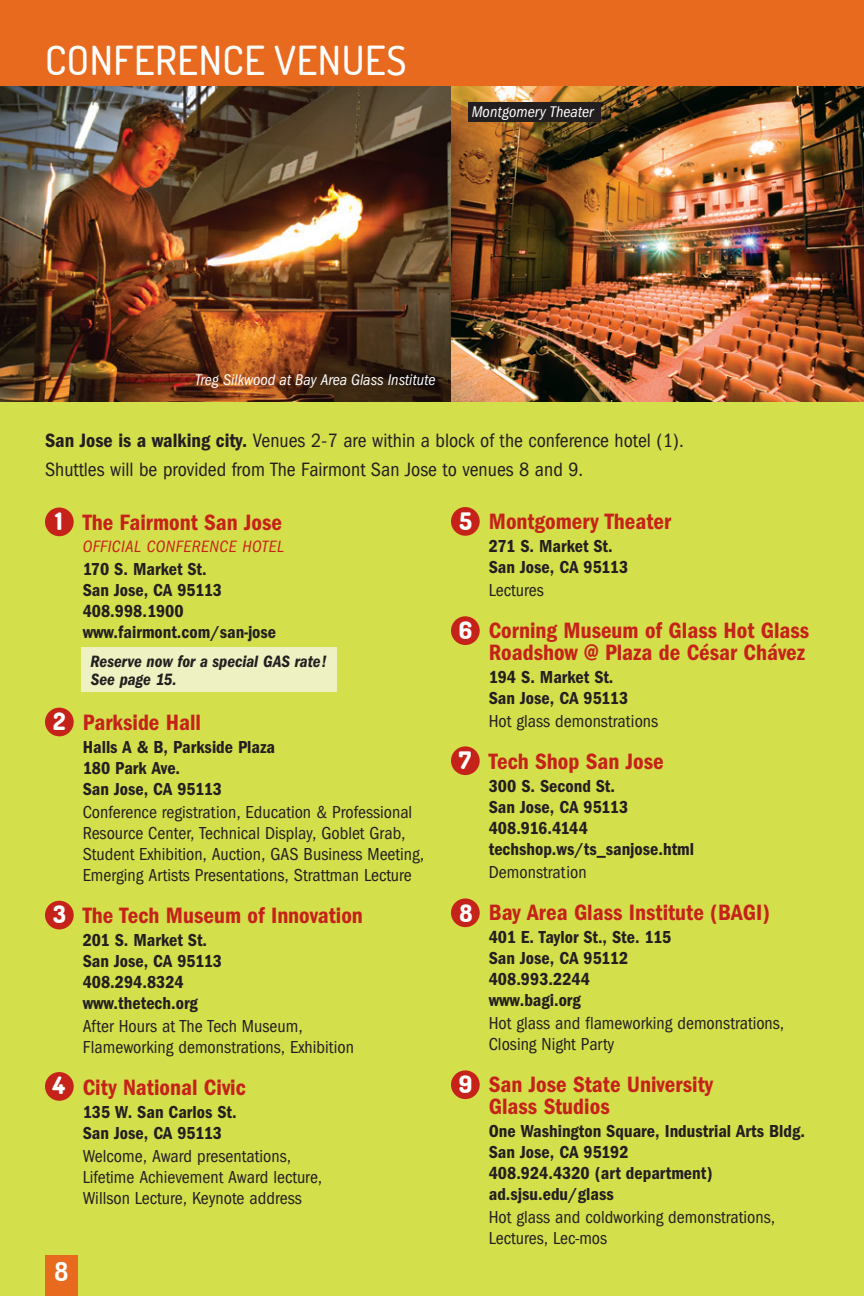
<style>
.page{position:relative;width:864px;height:1296px;background:#d4df4c}
.page>*{position:absolute;margin:0;border:0;box-sizing:border-box;transform-origin:0 0}
.t1{font:500 40px "Terminal Dosis";letter-spacing:.015em;color:#fff}
.t2{font:700 26px "Terminal Dosis";color:#fff}
.t3{font:800 24px "Terminal Dosis";color:#fff}
.t4{font:600 condensed 23px/22px "Franklin Gothic";color:#c5221a}
.t5{font:condensed 20px/29px "Franklin Gothic";color:#231f20}
.t6{font:600 condensed 18px/21px "Franklin Gothic";color:#231f20}
.t7{font:condensed 18px/21px "Franklin Gothic";color:#231f20}
.t8{font:italic 600 condensed 17px/18px "Franklin Gothic";color:#231f20}
.t9{font:italic condensed 17px "Franklin Gothic";color:#c5221a}
.t10{font:italic condensed 16px "Franklin Gothic";color:#fff}
.s1{font-weight:600}
</style>
<div class="page">
<div style="left:82px;top:647px;width:255px;height:45px;background:#eef2c2"></div>
<img style="left:0;top:85px;width:864px;height:317px">
<div style="left:0;top:0;width:864px;height:85px;background:#e86a1f"></div>
<div style="left:468px;top:102px;width:132px;height:20px;background:#231f20"></div>
<div style="left:45px;top:508px;width:29px;height:28px;background:#c5221a;border-radius:50%"></div>
<div style="left:45px;top:708px;width:29px;height:28px;background:#c5221a;border-radius:50%"></div>
<div style="left:45px;top:901px;width:29px;height:28px;background:#c5221a;border-radius:50%"></div>
<div style="left:45px;top:1072px;width:29px;height:29px;background:#c5221a;border-radius:50%"></div>
<div style="left:451px;top:1070px;width:29px;height:29px;background:#c5221a;border-radius:50%"></div>
<div style="left:451px;top:898px;width:29px;height:29px;background:#c5221a;border-radius:50%"></div>
<div style="left:451px;top:746px;width:29px;height:29px;background:#c5221a;border-radius:50%"></div>
<div style="left:451px;top:616px;width:29px;height:29px;background:#c5221a;border-radius:50%"></div>
<div style="left:451px;top:507px;width:29px;height:29px;background:#c5221a;border-radius:50%"></div>
<div style="left:45px;top:1256px;width:33px;height:40px;background:#e86a1f"></div>
<h1 class="t1" style="left:45px;top:34px;width:363px">CONFERENCE VENUES</h1>
<p class="t10" style="left:472px;top:102px;width:123px">Montgomery Theater</p>
<p class="t10" style="left:195px;top:370px;width:242px">Treg Silkwood at Bay Area Glass Institute</p>
<p class="t5" style="left:45px;top:426px;width:640px"><span class="s1">San Jose is a walking city.</span> Venues 2-7 are within a block of the conference hotel (1).<br>Shuttles will be provided from The Fairmont San Jose to venues 8 and 9.</p>
<p class="t4" style="left:83px;top:511px;width:201px">The Fairmont San Jose</p>
<p class="t9" style="left:83px;top:536px;width:18px">Official</p>
<p class="t9" style="left:147px;top:536px;width:10px">conference</p>
<p class="t9" style="left:242px;top:536px;width:10px">hotel</p>
<p class="t6" style="left:83px;top:558px;width:195px">170 S. Market St.<br>San Jose, CA 95113<br>408.998.1900 www.fairmont.com/san-jose</p>
<p class="t8" style="left:91px;top:652px;width:238px">Reserve now for a special GAS rate!<br>See page 15.</p>
<p class="t4" style="left:83px;top:711px;width:120px">Parkside Hall</p>
<p class="t6" style="left:83px;top:736px;width:194px">Halls A &amp; B, Parkside Plaza<br>180 Park Ave.<br>San Jose, CA 95113</p>
<p class="t7" style="left:83px;top:801px;width:343px">Conference registration, Education &amp; Professional Resource Center, Technical Display, Goblet Grab, Student Exhibition, Auction, GAS Business Meeting, Emerging Artists Presentations, Strattman Lecture</p>
<p class="t4" style="left:83px;top:904px;width:282px">The Tech Museum of Innovation</p>
<p class="t6" style="left:83px;top:929px;width:141px">201 S. Market St.<br>San Jose, CA 95113<br>408.294.8324 www.thetech.org</p>
<p class="t7" style="left:83px;top:1015px;width:273px">After Hours at The Tech Museum,<br>Flameworking demonstrations, Exhibition</p>
<p class="t4" style="left:83px;top:1076px;width:165px">City National Civic</p>
<p class="t6" style="left:83px;top:1101px;width:155px">135 W. San Carlos St.<br>San Jose, CA 95113</p>
<p class="t7" style="left:83px;top:1145px;width:241px">Welcome, Award presentations,<br>Lifetime Achievement Award lecture,<br>Willson Lecture, Keynote address</p>
<h3 class="t3" style="left:459px;top:506px;width:14px">5</h3>
<h3 class="t3" style="left:55px;top:506px;width:9px">1</h3>
<p class="t4" style="left:489px;top:510px;width:184px">Montgomery Theater</p>
<p class="t6" style="left:489px;top:535px;width:141px">271 S. Market St.<br>San Jose, CA 95113</p>
<p class="t7" style="left:489px;top:580px;width:56px">Lectures</p>
<p class="t4" style="left:489px;top:619px;width:322px">Corning Museum of Glass Hot Glass<br>Roadshow @ Plaza de César Chávez</p>
<p class="t6" style="left:489px;top:666px;width:141px">194 S. Market St.<br>San Jose, CA 95113</p>
<p class="t7" style="left:489px;top:711px;width:171px">Hot glass demonstrations</p>
<p class="t4" style="left:489px;top:750px;width:176px">Tech Shop San Jose</p>
<p class="t6" style="left:489px;top:775px;width:207px">300 S. Second St.<br>San Jose, CA 95113<br>408.916.4144 techshop.ws/ts_sanjose.html</p>
<p class="t7" style="left:489px;top:862px;width:99px">Demonstration</p>
<p class="t4" style="left:489px;top:901px;width:283px">Bay Area Glass Institute (BAGI)</p>
<p class="t6" style="left:489px;top:926px;width:184px">401 E. Taylor St., Ste. 115<br>San Jose, CA 95112<br>408.993.2244 www.bagi.org</p>
<p class="t7" style="left:489px;top:1013px;width:297px">Hot glass and flameworking demonstrations,<br>Closing Night Party</p>
<p class="t4" style="left:489px;top:1073px;width:226px">San Jose State University<br>Glass Studios</p>
<p class="t6" style="left:489px;top:1120px;width:318px">One Washington Square, Industrial Arts Bldg.<br>San Jose, CA 95192<br>408.924.4320 (art department) ad.sjsu.edu/glass</p>
<p class="t7" style="left:489px;top:1207px;width:288px">Hot glass and coldworking demonstrations,<br>Lectures, Lec-mos</p>
<h3 class="t3" style="left:459px;top:615px;width:15px">6</h3>
<h3 class="t3" style="left:53px;top:706px;width:14px">2</h3>
<h3 class="t3" style="left:459px;top:745px;width:14px">7</h3>
<h3 class="t3" style="left:459px;top:898px;width:15px">8</h3>
<h3 class="t3" style="left:53px;top:899px;width:14px">3</h3>
<h3 class="t3" style="left:52px;top:1070px;width:14px">4</h3>
<h3 class="t3" style="left:459px;top:1069px;width:15px">9</h3>
<h2 class="t2" style="left:54px;top:1255px;width:15px">8</h2>
</div>
